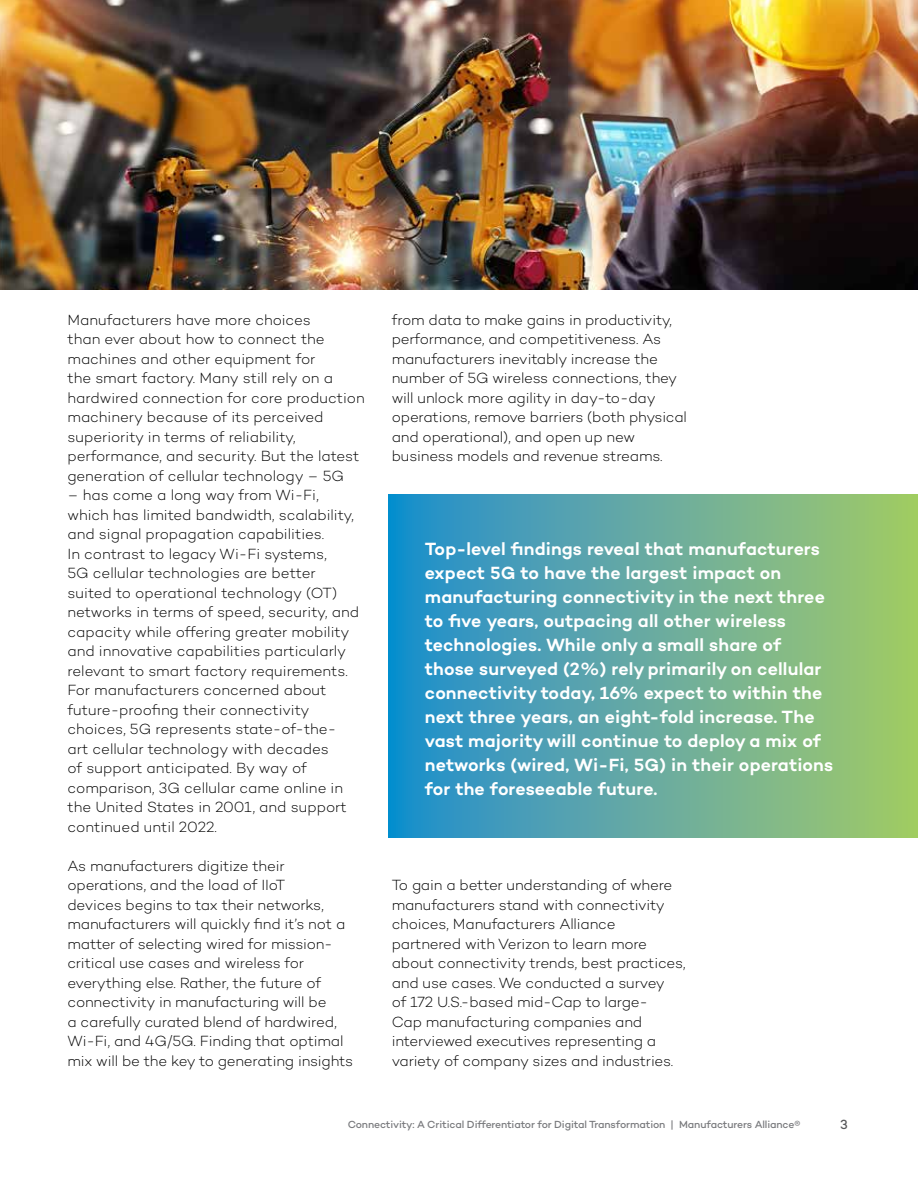
<style>
.page{position:relative;width:918px;height:1188px;background:#fff}
.page>*{position:absolute;margin:0;border:0;box-sizing:border-box;transform-origin:0 0}
.t1{font:600 18px/24px "Campton";letter-spacing:.01em;color:#fff}
.t2{font:300 15px/19.5px "Campton";letter-spacing:-.01em;color:#000}
.t3{font:500 13.5px "Campton";color:#58595b}
.t4{font:500 10.5px "Campton";letter-spacing:-.01em;color:#797a7d}
</style>
<div class="page">
<svg style="left:389px;top:494px;width:529px;height:344px;background:#64ab9d"></svg>
<img style="left:0;top:0;width:918px;height:289px">
<p class="t2" style="left:68px;top:310px;width:299px">Manufacturers have more choices<br>than ever about how to connect the machines and other equipment for<br>the smart factory. Many still rely on a hardwired connection for core production machinery because of its perceived superiority in terms of reliability, performance, and security. But the latest generation of cellular technology – 5G</p>
<p class="t2" style="left:68px;top:485px;width:293px">– has come a long way from Wi-Fi, which has limited bandwidth, scalability, and signal propagation capabilities.<br>In contrast to legacy Wi-Fi systems,<br>5G cellular technologies are better suited to operational technology (OT) networks in terms of speed, security, and capacity while offering greater mobility and innovative capabilities particularly relevant to smart factory requirements.<br>For manufacturers concerned about future-proofing their connectivity choices, 5G represents state-of-the&shy;art cellular technology with decades<br>of support anticipated. By way of comparison, 3G cellular came online in the United States in 2001, and support continued until 2022.</p>
<p class="t2" style="left:68px;top:856px;width:287px">As manufacturers digitize their operations, and the load of IIoT<br>devices begins to tax their networks, manufacturers will quickly find it’s not a matter of selecting wired for mission&shy;critical use cases and wireless for everything else. Rather, the future of connectivity in manufacturing will be<br>a carefully curated blend of hardwired, Wi-Fi, and 4G/5G. Finding that optimal mix will be the key to generating insights</p>
<p class="t2" style="left:392px;top:310px;width:297px">from data to make gains in productivity, performance, and competitiveness. As manufacturers inevitably increase the number of 5G wireless connections, they will unlock more agility in day-to-day operations, remove barriers (both physical and operational), and open up new business models and revenue streams.</p>
<p class="t1" style="left:425px;top:537px;width:410px">Top-level findings reveal that manufacturers expect 5G to have the largest impact on manufacturing connectivity in the next three to five years, outpacing all other wireless technologies. While only a small share of those surveyed (2%) rely primarily on cellular connectivity today, 16% expect to within the next three years, an eight-fold increase. The vast majority will continue to deploy a mix of networks (wired, Wi-Fi, 5G) in their operations for the foreseeable future.</p>
<p class="t2" style="left:392px;top:875px;width:296px">To gain a better understanding of where manufacturers stand with connectivity choices, Manufacturers Alliance partnered with Verizon to learn more about connectivity trends, best practices, and use cases. We conducted a survey<br>of 172 U.S.-based mid-Cap to large-<br>Cap manufacturing companies and interviewed executives representing a variety of company sizes and industries.</p>
<p class="t4" style="left:348px;top:1118px;width:454px">Connectivity: A Critical Differentiator for Digital Transformation | Manufacturers Alliance®</p>
<p class="t3" style="left:840px;top:1116px;width:9px">3</p>
</div>
